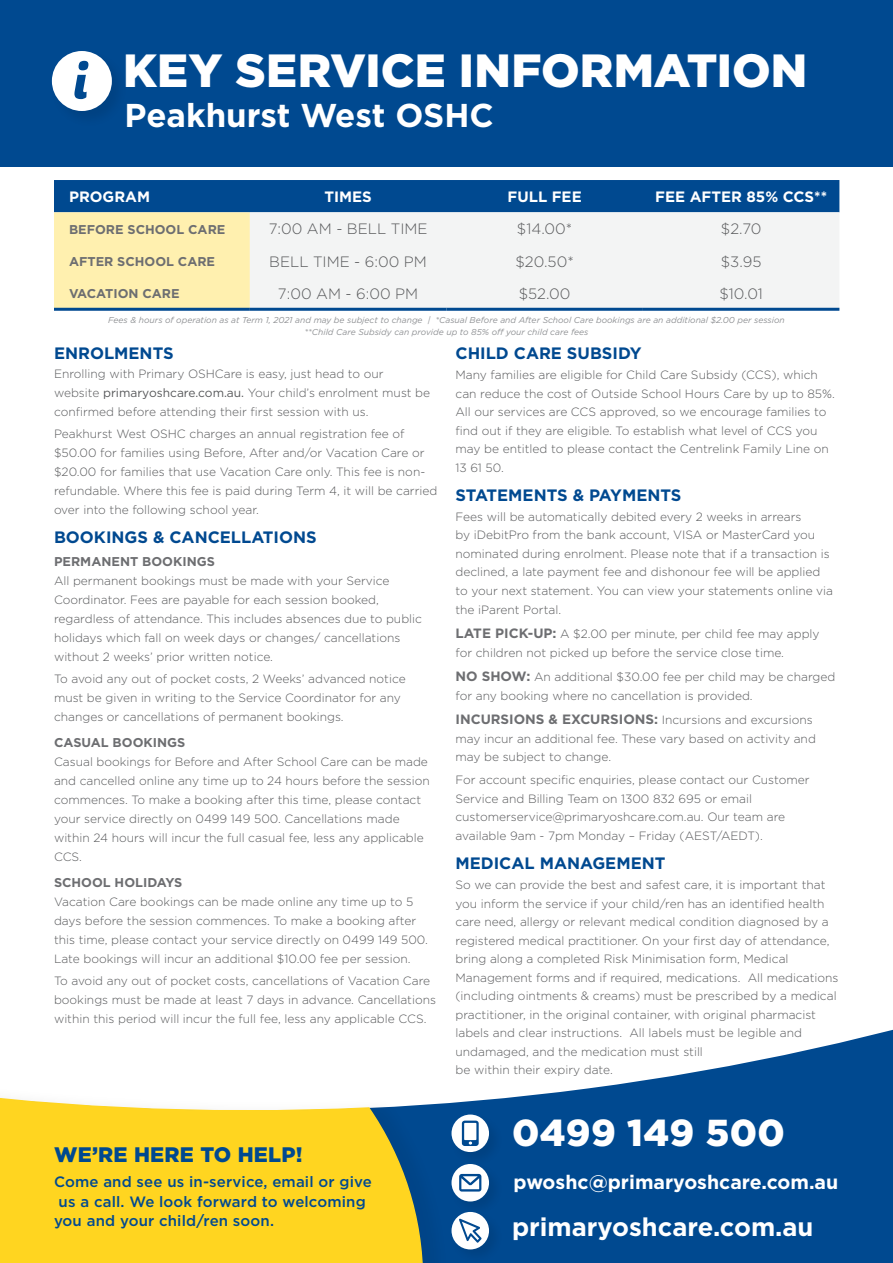
<style>
.page{position:relative;width:893px;height:1263px;background:#fff}
.page>*{position:absolute;margin:0;border:0;box-sizing:border-box;transform-origin:0 0}
.t1{font:900 46.5px "Gotham";letter-spacing:.005em;color:#fff}
.t2{font:900 37.5px "Gotham";letter-spacing:.015em;color:#fff}
.Service_Info{font:700 33px "Gotham";color:#fff}
.t3{font:700 25.5px "Gotham";color:#fff}
.t4{font:900 21px "Gotham";letter-spacing:.015em;color:#004990}
.t5{font:700 19.5px "Gotham";color:#fff}
.t6{font:700 16.5px "Gotham";color:#004990}
.t7{font:500 15px "Gotham";letter-spacing:.01em;color:#004990}
.t8{font:300 15px "Gotham";color:#58595b}
.t9{font:700 15px "Gotham";color:#fff}
.t10{font:700 12.75px "Gotham";color:#6d6e71}
.Body_Paragraph{font:300 12px/18.6px "Gotham";color:#58595b}
.t11{font:italic 8.55px/12px "Gotham";color:#8f9194;text-align:center}
.s1{font-weight:400}
.s2{font-weight:700;font-size:13.5px;color:#6d6e71}
</style>
<div class="page">
<svg style="left:450px;top:1029px;width:443px;height:234px;fill:#004990"></svg>
<div style="left:0;top:1073px;width:450px;height:190px;background:#000;opacity:.06"></div>
<svg style="left:0;top:1083px;width:424px;height:180px;background:#f3d442"></svg>
<svg style="left:54px;top:180px;width:785px;height:128px;background:#6c909d"></svg>
<div style="left:250px;top:212px;width:589px;height:96px;background:#f3f4f4"></div>
<hr style="left:54px;top:308px;width:196px;height:3px;background:#004990">
<hr style="left:250px;top:308px;width:196px;height:3px;background:#004990">
<hr style="left:446px;top:308px;width:197px;height:3px;background:#004990">
<hr style="left:643px;top:308px;width:196px;height:3px;background:#004990">
<div style="left:450px;top:1113px;width:54px;height:54px;background:#00488e"></div>
<div style="left:451px;top:1114px;width:38px;height:38px;background:#fff;border-radius:50%"></div>
<svg style="left:462px;top:1120px;width:17px;height:26px"></svg>
<div style="left:450px;top:1162px;width:54px;height:54px;background:#00488e"></div>
<div style="left:451px;top:1164px;width:38px;height:37px;background:#fff;border-radius:50%"></div>
<svg style="left:459px;top:1174px;width:22px;height:17px"></svg>
<div style="left:450px;top:1210px;width:54px;height:53px;background:#00488e"></div>
<div style="left:451px;top:1212px;width:38px;height:37px;background:#fff;border-radius:50%"></div>
<svg style="left:459px;top:1218px;width:23px;height:25px"></svg>
<div style="left:0;top:0;width:893px;height:167px;background:#004990"></div>
<div style="left:52px;top:51px;width:60px;height:60px;background:#fff;border-radius:50%"></div>
<svg style="left:74px;top:61px;width:14px;height:38px"></svg>
<h1 class="t1" style="left:123px;top:38px;width:686px">KEY SERVICE INFORMATION</h1>
<p class="Service_Info" style="left:124px;top:93px;width:371px">Peakhurst West OSHC</p>
<p class="t9" style="left:69px;top:187px;width:83px">PROGRAM</p>
<p class="t9" style="left:324px;top:187px;width:49px">TIMES</p>
<p class="t9" style="left:508px;top:187px;width:76px">FULL FEE</p>
<p class="t9" style="left:655px;top:187px;width:173px">FEE AFTER 85% CCS**</p>
<h4 class="t10" style="left:69px;top:221px;width:158px">BEFORE SCHOOL CARE</h4>
<p class="t8" style="left:269px;top:220px;width:160px">7:00 AM - BELL TIME</p>
<p class="t8" style="left:517px;top:220px;width:57px">$14.00*</p>
<p class="t8" style="left:721px;top:220px;width:42px">$2.70</p>
<h4 class="t10" style="left:69px;top:253px;width:148px">AFTER SCHOOL CARE</h4>
<p class="t8" style="left:269px;top:252px;width:159px">BELL TIME - 6:00 PM</p>
<p class="t8" style="left:515px;top:252px;width:60px">$20.50*</p>
<p class="t8" style="left:721px;top:252px;width:42px">$3.95</p>
<h4 class="t10" style="left:69px;top:285px;width:112px">VACATION CARE</h4>
<p class="t8" style="left:278px;top:284px;width:142px">7:00 AM - 6:00 PM</p>
<p class="t8" style="left:519px;top:284px;width:53px">$52.00</p>
<p class="t8" style="left:719px;top:284px;width:45px">$10.01</p>
<p class="t11" style="left:108px;top:314px;width:678px">Fees &amp; hours of operation as at Term 1, 2021 and may be subject to change | *Casual Before and After School Care bookings are an additional $2.00 per session **Child Care Subsidy can provide up to 85% off your child care fees</p>
<h3 class="t6" style="left:54px;top:342px;width:121px">ENROLMENTS</h3>
<p class="Body_Paragraph" style="left:54px;top:364px;width:378px">Enrolling with Primary OSHCare is easy, just head to our website <span class="s1">primaryoshcare.com.au.</span> Your child’s enrolment must be confirmed before attending their first session with us.</p>
<p class="Body_Paragraph" style="left:54px;top:424px;width:385px">Peakhurst West OSHC charges an annual registration fee of $50.00 for families using Before, After and/or Vacation Care or $20.00 for families that use Vacation Care only. This fee is non&shy;refundable. Where this fee is paid during Term 4, it will be carried over into the following school year.</p>
<h3 class="t6" style="left:54px;top:526px;width:264px">BOOKINGS &amp; CANCELLATIONS</h3>
<h4 class="t10" style="left:54px;top:553px;width:162px">PERMANENT BOOKINGS</h4>
<p class="Body_Paragraph" style="left:54px;top:571px;width:370px">All permanent bookings must be made with your Service Coordinator. Fees are payable for each session booked, regardless of attendance. This includes absences due to public holidays which fall on week days or changes/ cancellations without 2 weeks’ prior written notice.</p>
<p class="Body_Paragraph" style="left:54px;top:669px;width:353px">To avoid any out of pocket costs, 2 Weeks’ advanced notice must be given in writing to the Service Coordinator for any changes or cancellations of permanent bookings.</p>
<h4 class="t10" style="left:54px;top:734px;width:133px">CASUAL BOOKINGS</h4>
<p class="Body_Paragraph" style="left:54px;top:752px;width:377px">Casual bookings for Before and After School Care can be made and cancelled online any time up to 24 hours before the session commences. To make a booking after this time, please contact your service directly on 0499 149 500. Cancellations made within 24 hours will incur the full casual fee, less any applicable CCS.</p>
<h4 class="t10" style="left:54px;top:874px;width:130px">SCHOOL HOLIDAYS</h4>
<p class="Body_Paragraph" style="left:54px;top:892px;width:375px">Vacation Care bookings can be made online any time up to 5 days before the session commences. To make a booking after this time, please contact your service directly on 0499 149 500.<br>Late bookings will incur an additional $10.00 fee per session.</p>
<p class="Body_Paragraph" style="left:54px;top:971px;width:384px">To avoid any out of pocket costs, cancellations of Vacation Care bookings must be made at least 7 days in advance. Cancellations within this period will incur the full fee, less any applicable CCS.</p>
<p class="t4" style="left:54px;top:1140px;width:250px">WE’RE HERE TO HELP!</p>
<h4 class="t7" style="left:54px;top:1172px;width:319px">Come and see us in-service, email or give</h4>
<h4 class="t7" style="left:59px;top:1191px;width:309px">us a call. We look forward to welcoming</h4>
<h4 class="t7" style="left:54px;top:1211px;width:222px">you and your child/ren soon.</h4>
<h3 class="t6" style="left:455px;top:342px;width:188px">CHILD CARE SUBSIDY</h3>
<p class="Body_Paragraph" style="left:455px;top:365px;width:381px">Many families are eligible for Child Care Subsidy (CCS), which can reduce the cost of Outside School Hours Care by up to 85%.<br>All our services are CCS approved, so we encourage families to find out if they are eligible. To establish what level of CCS you may be entitled to please contact the Centrelink Family Line on 13 61 50.</p>
<h3 class="t6" style="left:455px;top:484px;width:227px">STATEMENTS &amp; PAYMENTS</h3>
<p class="Body_Paragraph" style="left:455px;top:507px;width:379px">Fees will be automatically debited every 2 weeks in arrears<br>by iDebitPro from the bank account, VISA or MasterCard you nominated during enrolment. Please note that if a transaction is declined, a late payment fee and dishonour fee will be applied to your next statement. You can view your statements online via the iParent Portal.</p>
<p class="Body_Paragraph" style="left:455px;top:624px;width:366px"><span class="s2">LATE PICK-UP:</span> A $2.00 per minute, per child fee may apply for children not picked up before the service close time.</p>
<p class="Body_Paragraph" style="left:455px;top:667px;width:381px"><span class="s2">NO SHOW:</span> An additional $30.00 fee per child may be charged for any booking where no cancellation is provided.</p>
<p class="Body_Paragraph" style="left:455px;top:710px;width:362px"><span class="s2">INCURSIONS &amp; EXCURSIONS:</span> Incursions and excursions may incur an additional fee. These vary based on activity and may be subject to change.</p>
<p class="Body_Paragraph" style="left:455px;top:770px;width:356px">For account specific enquiries, please contact our Customer Service and Billing Team on 1300 832 695 or email customerservice@primaryoshcare.com.au. Our team are available 9am - 7pm Monday – Friday (AEST/AEDT).</p>
<h3 class="t6" style="left:455px;top:852px;width:211px">MEDICAL MANAGEMENT</h3>
<p class="Body_Paragraph" style="left:455px;top:875px;width:384px">So we can provide the best and safest care, it is important that you inform the service if your child/ren has an identified health care need, allergy or relevant medical condition diagnosed by a registered medical practitioner. On your first day of attendance, bring along a completed Risk Minimisation form, Medical Management forms and if required, medications. All medications (including ointments &amp; creams) must be prescribed by a medical practitioner, in the original container, with original pharmacist labels and clear instructions. All labels must be legible and undamaged, and the medication must still<br>be within their expiry date.</p>
<p class="t2" style="left:512px;top:1107px;width:274px">0499 149 500</p>
<p class="t5" style="left:514px;top:1169px;width:326px">pwoshc@primaryoshcare.com.au</p>
<p class="t3" style="left:512px;top:1210px;width:303px">primaryoshcare.com.au</p>
</div>
